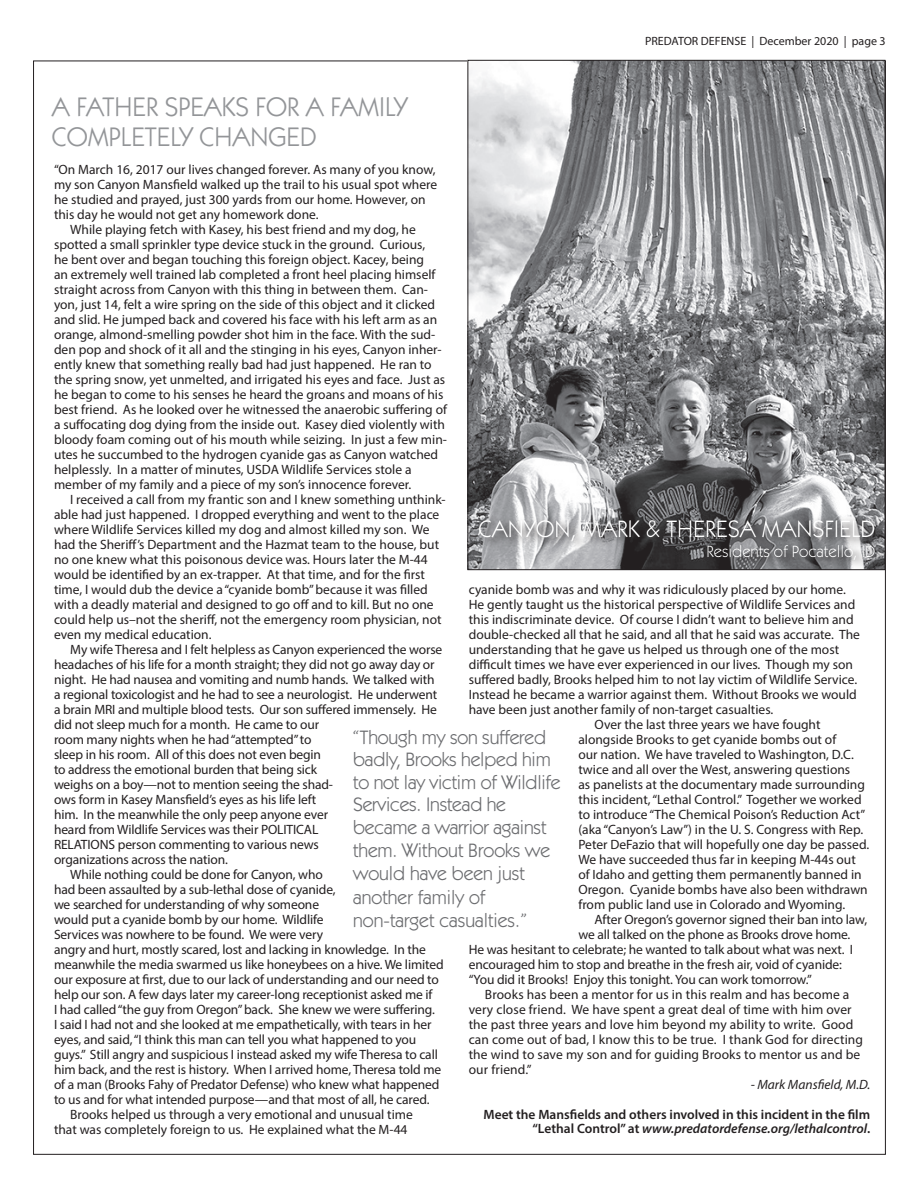
<style>
.page{position:relative;width:918px;height:1188px;background:#fff}
.page>*{position:absolute;margin:0;border:0;box-sizing:border-box;transform-origin:0 0}
.Head_1{font:27px/30px "ITC Kabel Std";color:#939598}
.t1{font:24px "ITC Kabel Std";color:#fff}
.Head_13pt{font:19.5px/23px "ITC Kabel Std";letter-spacing:-.01em;color:#6c6d70}
.t2{font:16.5px "ITC Kabel Std";color:#fff}
.Body_text_-_indent{font:13.5px/15px "Myriad Pro";color:#231f20}
.Body_text_-_no_inden{font:13.5px/15px "Myriad Pro";color:#231f20}
.jumps___captions{font:600 13.5px/13.5px "Myriad Pro";color:#231f20;text-align:right}
.Body_text_-_no_inden-2{font:italic 13.5px "Myriad Pro";color:#231f20}
.Timeline_Text{font:12px "Myriad Pro";color:#231f20}
.s1{font-style:italic}
</style>
<div class="page">
<img style="left:470px;top:62px;width:413px;height:506px">
<div style="left:474px;top:514px;width:426px;height:57px;background:#fff;opacity:.75"></div>
<p class="Head_1" style="left:52px;top:92px;width:357px">A FATHER SPEAKS FOR A FAMILY<br>COMPLETELY CHANGED</p>
<p class="Timeline_Text" style="left:645px;top:33px;width:242px">PREDATOR DEFENSE | December 2020 | page 3</p>
<p class="Body_text_-_no_inden" style="left:54px;top:162px;width:385px">“On March 16, 2017 our lives changed forever. As many of you know, my son Canyon Mansfield walked up the trail to his usual spot where he studied and prayed, just 300 yards from our home. However, on this day he would not get any homework done.</p>
<p class="Body_text_-_indent" style="left:54px;top:222px;width:395px;text-indent:16px">While playing fetch with Kasey, his best friend and my dog, he spotted a small sprinkler type device stuck in the ground. Curious,<br>he bent over and began touching this foreign object. Kacey, being<br>an extremely well trained lab completed a front heel placing himself straight across from Canyon with this thing in between them. Can&shy;yon, just 14, felt a wire spring on the side of this object and it clicked and slid. He jumped back and covered his face with his left arm as an orange, almond-smelling powder shot him in the face. With the sud&shy;den pop and shock of it all and the stinging in his eyes, Canyon inher&shy;ently knew that something really bad had just happened. He ran to the spring snow, yet unmelted, and irrigated his eyes and face. Just as he began to come to his senses he heard the groans and moans of his best friend. As he looked over he witnessed the anaerobic suffering of a suffocating dog dying from the inside out. Kasey died violently with bloody foam coming out of his mouth while seizing. In just a few min&shy;utes he succumbed to the hydrogen cyanide gas as Canyon watched helplessly. In a matter of minutes, USDA Wildlife Services stole a member of my family and a piece of my son’s innocence forever.</p>
<p class="Body_text_-_indent" style="left:54px;top:492px;width:393px;text-indent:16px">I received a call from my frantic son and I knew something unthink&shy;able had just happened. I dropped everything and went to the place where Wildlife Services killed my dog and almost killed my son. We had the Sheriff’s Department and the Hazmat team to the house, but no one knew what this poisonous device was. Hours later the M-44 would be identified by an ex-trapper. At that time, and for the first time, I would dub the device a “cyanide bomb” because it was filled with a deadly material and designed to go off and to kill. But no one could help us–not the sheriff, not the emergency room physician, not even my medical education.</p>
<p class="Body_text_-_indent" style="left:54px;top:642px;width:390px;text-indent:16px">My wife Theresa and I felt helpless as Canyon experienced the worse headaches of his life for a month straight; they did not go away day or night. He had nausea and vomiting and numb hands. We talked with a regional toxicologist and he had to see a neurologist. He underwent a brain MRI and multiple blood tests. Our son suffered immensely. He did not sleep much for a month. He came to our<br>room many nights when he had “attempted” to<br>sleep in his room. All of this does not even begin<br>to address the emotional burden that being sick<br>weighs on a boy—not to mention seeing the shad-<br>ows form in Kasey Mansfield’s eyes as his life left<br>him. In the meanwhile the only peep anyone ever<br>heard from Wildlife Services was their POLITICAL<br>RELATIONS person commenting to various news<br>organizations across the nation.</p>
<p class="Body_text_-_indent" style="left:54px;top:867px;width:391px;text-indent:16px">While nothing could be done for Canyon, who<br>had been assaulted by a sub-lethal dose of cyanide,<br>we searched for understanding of why someone<br>would put a cyanide bomb by our home. Wildlife<br>Services was nowhere to be found. We were very<br>angry and hurt, mostly scared, lost and lacking in knowledge. In the meanwhile the media swarmed us like honeybees on a hive. We limited our exposure at first, due to our lack of understanding and our need to help our son. A few days later my career-long receptionist asked me if<br>I had called “the guy from Oregon” back. She knew we were suffering.<br>I said I had not and she looked at me empathetically, with tears in her eyes, and said, “I think this man can tell you what happened to you guys.” Still angry and suspicious I instead asked my wife Theresa to call him back, and the rest is history. When I arrived home, Theresa told me of a man (Brooks Fahy of Predator Defense) who knew what happened to us and for what intended purpose—and that most of all, he cared.</p>
<p class="Body_text_-_indent" style="left:54px;top:1107px;width:360px;text-indent:16px">Brooks helped us through a very emotional and unusual time that was completely foreign to us. He explained what the M-44</p>
<h2 class="t1" style="left:479px;top:515px;width:398px">CANYON, MARK &amp; THERESA MANSFIELD</h2>
<p class="t2" style="left:707px;top:542px;width:170px">Residents of Pocatello, ID</p>
<p class="Body_text_-_indent" style="left:469px;top:582px;width:393px">cyanide bomb was and why it was ridiculously placed by our home.<br>He gently taught us the historical perspective of Wildlife Services and this indiscriminate device. Of course I didn’t want to believe him and double-checked all that he said, and all that he said was accurate. The understanding that he gave us helped us through one of the most difficult times we have ever experienced in our lives. Though my son suffered badly, Brooks helped him to not lay victim of Wildlife Service.<br>Instead he became a warrior against them. Without Brooks we would have been just another family of non-target casualties.</p>
<p class="Body_text_-_indent" style="left:578px;top:717px;width:292px;text-indent:16px">Over the last three years we have fought alongside Brooks to get cyanide bombs out of<br>our nation. We have traveled to Washington, D.C. twice and all over the West, answering questions<br>as panelists at the documentary made surrounding this incident, “Lethal Control.” Together we worked to introduce “The Chemical Poison’s Reduction Act” (aka “Canyon’s Law”) in the U. S. Congress with Rep.<br>Peter DeFazio that will hopefully one day be passed.<br>We have succeeded thus far in keeping M-44s out of Idaho and getting them permanently banned in Oregon. Cyanide bombs have also been withdrawn from public land use in Colorado and Wyoming.</p>
<p class="Body_text_-_indent" style="left:595px;top:912px;width:274px">After Oregon’s governor signed their ban into law,</p>
<p class="Body_text_-_indent" style="left:578px;top:927px;width:274px">we all talked on the phone as Brooks drove home.</p>
<p class="Body_text_-_indent" style="left:469px;top:942px;width:386px">He was hesitant to celebrate; he wanted to talk about what was next. I</p>
<p class="Body_text_-_indent" style="left:469px;top:957px;width:375px">encouraged him to stop and breathe in the fresh air, void of cyanide:</p>
<p class="Body_text_-_indent" style="left:469px;top:972px;width:345px">“You did it Brooks! Enjoy this tonight. You can work tomorrow.”</p>
<p class="Body_text_-_indent" style="left:469px;top:987px;width:396px;text-indent:16px">Brooks has been a mentor for us in this realm and has become a very close friend. We have spent a great deal of time with him over the past three years and love him beyond my ability to write. Good can come out of bad, I know this to be true. I thank God for directing the wind to save my son and for guiding Brooks to mentor us and be our friend.”</p>
<p class="Body_text_-_no_inden-2" style="left:751px;top:1076px;width:121px">- Mark Mansfield, M.D.</p>
<p class="Head_13pt" style="left:353px;top:726px;width:209px">“Though my son suffered badly, Brooks helped him to not lay victim of Wildlife<br>Services. Instead he became a warrior against them. Without Brooks we would have been just another family of non-target casualties.”</p>
<p class="jumps___captions" style="left:483px;top:1108px;width:388px">Meet the Mansfields and others involved in this incident in the film “Lethal Control” at <span class="s1">www.predatordefense.org/lethalcontrol</span>.</p>
</div>
